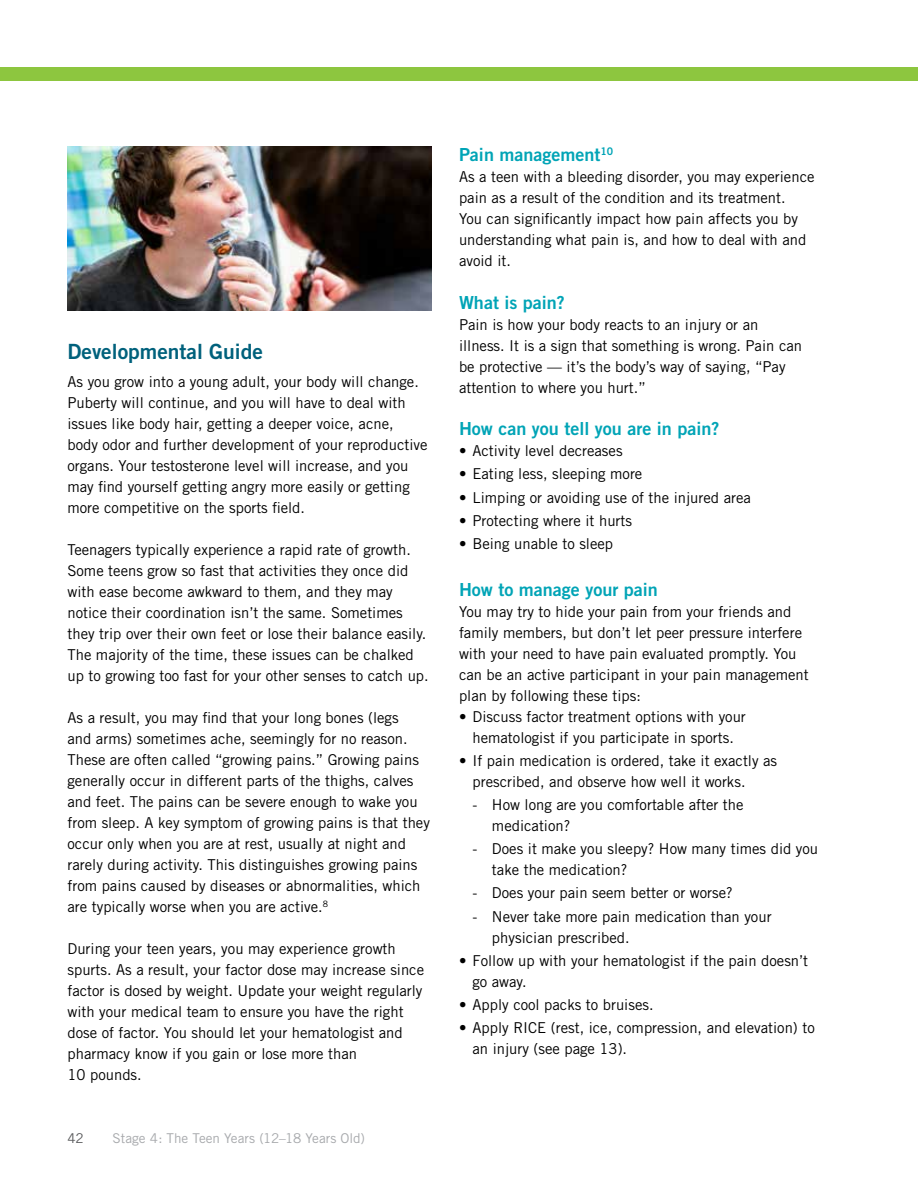
<style>
.page{position:relative;width:918px;height:1188px;background:#fff}
.page>*{position:absolute;margin:0;border:0;box-sizing:border-box;transform-origin:0 0}
.t1{font:21px "Trade Gothic Bold Two";color:#00617c}
.t2{font:18px "Trade Gothic Bold Two";color:#00a4b6}
.t3{font:15px/21px "Trade Gothic";color:#000}
.t4{font:13.5px "Trade Gothic";letter-spacing:-.005em;color:#a7a9ac}
.t5{font:13.5px "Trade Gothic";color:#58595b}
</style>
<div class="page">
<div style="left:0;top:68px;width:918px;height:13px;background:#8dc63f"></div>
<img style="left:68px;top:146px;width:364px;height:164px">
<h1 class="t1" style="left:68px;top:338px;width:197px">Developmental Guide</h1>
<p class="t3" style="left:68px;top:371px;width:362px">As you grow into a young adult, your body will change.<br>Puberty will continue, and you will have to deal with issues like body hair, getting a deeper voice, acne, body odor and further development of your reproductive organs. Your testosterone level will increase, and you may find yourself getting angry more easily or getting more competitive on the sports field.</p>
<p class="t3" style="left:68px;top:539px;width:363px">Teenagers typically experience a rapid rate of growth.<br>Some teens grow so fast that activities they once did with ease become awkward to them, and they may notice their coordination isn’t the same. Sometimes they trip over their own feet or lose their balance easily.<br>The majority of the time, these issues can be chalked up to growing too fast for your other senses to catch up.</p>
<p class="t3" style="left:68px;top:707px;width:364px">As a result, you may find that your long bones (legs<br>and arms) sometimes ache, seemingly for no reason.<br>These are often called “growing pains.” Growing pains generally occur in different parts of the thighs, calves and feet. The pains can be severe enough to wake you from sleep. A key symptom of growing pains is that they occur only when you are at rest, usually at night and rarely during activity. This distinguishes growing pains from pains caused by diseases or abnormalities, which are typically worse when you are active.<sup>8</sup></p>
<p class="t3" style="left:68px;top:938px;width:358px">During your teen years, you may experience growth spurts. As a result, your factor dose may increase since factor is dosed by weight. Update your weight regularly with your medical team to ensure you have the right dose of factor. You should let your hematologist and pharmacy know if you gain or lose more than<br>10 pounds.</p>
<p class="t5" style="left:68px;top:1130px;width:18px">42</p>
<p class="t4" style="left:113px;top:1130px;width:254px">Stage 4: The Teen Years (12–18 Years Old)</p>
<p class="t2" style="left:459px;top:143px;width:156px">Pain management<sup>10</sup></p>
<p class="t3" style="left:459px;top:166px;width:357px">As a teen with a bleeding disorder, you may experience pain as a result of the condition and its treatment.<br>You can significantly impact how pain affects you by understanding what pain is, and how to deal with and avoid it.</p>
<p class="t2" style="left:459px;top:291px;width:107px">What is pain?</p>
<p class="t3" style="left:459px;top:314px;width:345px">Pain is how your body reacts to an injury or an illness. It is a sign that something is wrong. Pain can be protective — it’s the body’s way of saying, “Pay attention to where you hurt.”</p>
<p class="t2" style="left:459px;top:418px;width:262px">How can you tell you are in pain?</p>
<p class="t3" style="left:459px;top:440px;width:165px">• Activity level decreases</p>
<p class="t3" style="left:459px;top:463px;width:185px">• Eating less, sleeping more</p>
<p class="t3" style="left:459px;top:487px;width:293px">• Limping or avoiding use of the injured area</p>
<p class="t3" style="left:459px;top:510px;width:175px">• Protecting where it hurts</p>
<p class="t3" style="left:459px;top:533px;width:156px">• Being unable to sleep</p>
<p class="t2" style="left:459px;top:578px;width:200px">How to manage your pain</p>
<p class="t3" style="left:459px;top:601px;width:351px">You may try to hide your pain from your friends and family members, but don’t let peer pressure interfere with your need to have pain evaluated promptly. You can be an active participant in your pain management plan by following these tips:</p>
<p class="t3" style="left:459px;top:706px;width:288px;text-align:center">• Discuss factor treatment options with your hematologist if you participate in sports.</p>
<p class="t3" style="left:472px;top:750px;width:306px;text-indent:-13px">• If pain medication is ordered, take it exactly as prescribed, and observe how well it works.</p>
<p class="t3" style="left:492px;top:794px;width:253px;text-indent:-19px">- How long are you comfortable after the medication?</p>
<p class="t3" style="left:492px;top:838px;width:328px;text-indent:-19px">- Does it make you sleepy? How many times did you take the medication?</p>
<p class="t3" style="left:472px;top:882px;width:262px">- Does your pain seem better or worse?</p>
<p class="t3" style="left:492px;top:906px;width:281px;text-indent:-19px">- Never take more pain medication than your physician prescribed.</p>
<p class="t3" style="left:472px;top:950px;width:337px;text-indent:-13px">• Follow up with your hematologist if the pain doesn’t go away.</p>
<p class="t3" style="left:459px;top:994px;width:196px">• Apply cool packs to bruises.</p>
<p class="t3" style="left:472px;top:1017px;width:344px;text-indent:-13px">• Apply RICE (rest, ice, compression, and elevation) to an injury (see page 13).</p>
</div>
